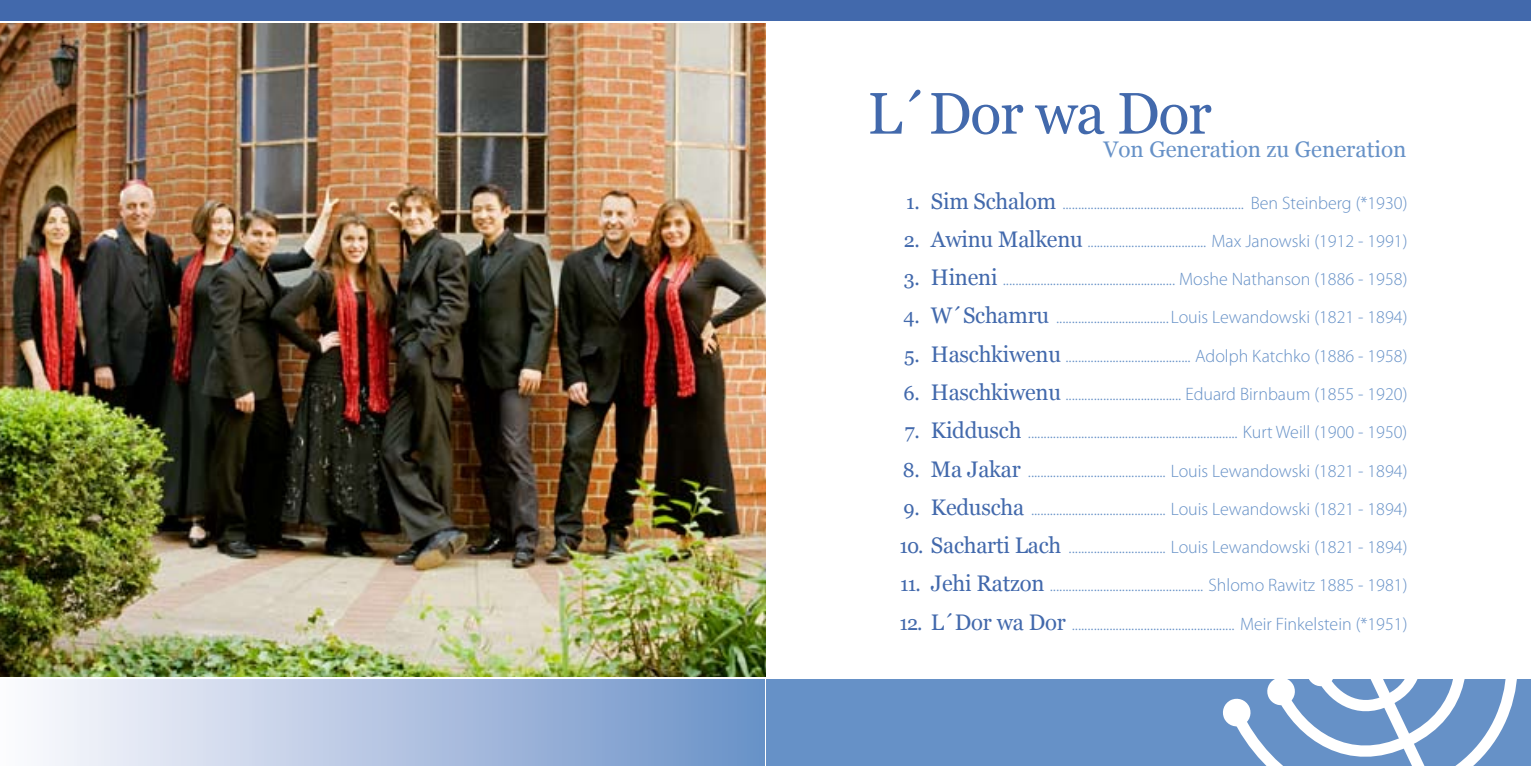
<style>
.page{position:relative;width:1531px;height:766px;background:#fff}
.page>*{position:absolute;margin:0;border:0;box-sizing:border-box;transform-origin:0 0}
.t1{font:58.5px "Georgia";letter-spacing:-.02em;color:#4269ac}
.t2{font:22.5px "Georgia";color:#6691c7}
.t3{font:300 18px "Myriad Pro";color:#6691c7}
.s1{font-family:"Georgia";font-weight:400;font-size:20.25px;color:#4269ac}
.s2{font-family:"Georgia";font-weight:400;font-size:22.5px;color:#4269ac}
</style>
<div class="page">
<div style="left:0;top:679px;width:764px;height:86px;background:linear-gradient(to right,#fffcfe,#6b91c8)"></div>
<div style="left:0;top:0;width:765px;height:21px;background:#4269ac"></div>
<div style="left:766px;top:679px;width:765px;height:86px;background:#6691c7"></div>
<svg style="left:1223px;top:679px;width:294px;height:86px"></svg>
<img style="left:0;top:24px;width:765px;height:652px">
<div style="left:735px;top:0;width:796px;height:21px;background:#4269ac"></div>
<h1 class="t1" style="left:867px;top:80px;width:346px">L´Dor wa Dor</h1>
<p class="t2" style="left:1103px;top:137px;width:305px">Von Generation zu Generation</p>
<p class="t3" style="left:906px;top:192px;width:503px"><span class="s1">1.</span> <span class="s2">Sim Schalom</span> .......................................................... Ben Steinberg (*1930)</p>
<p class="t3" style="left:903px;top:231px;width:505px"><span class="s1">2.</span> <span class="s2">Awinu Malkenu</span> ...................................... Max Janowski (1912 - 1991)</p>
<p class="t3" style="left:904px;top:269px;width:505px"><span class="s1">3.</span> <span class="s2">Hineni</span> ....................................................... Moshe Nathanson (1886 - 1958)</p>
<p class="t3" style="left:903px;top:307px;width:505px"><span class="s1">4.</span> <span class="s2">W´Schamru</span> .................................... Louis Lewandowski (1821 - 1894)</p>
<p class="t3" style="left:904px;top:345px;width:505px"><span class="s1">5.</span> <span class="s2">Haschkiwenu</span> ........................................ Adolph Katchko (1886 - 1958)</p>
<p class="t3" style="left:903px;top:384px;width:505px"><span class="s1">6.</span> <span class="s2">Haschkiwenu</span> ..................................... Eduard Birnbaum (1855 - 1920)</p>
<p class="t3" style="left:905px;top:422px;width:504px"><span class="s1">7.</span> <span class="s2">Kiddusch</span> ................................................................... Kurt Weill (1900 - 1950)</p>
<p class="t3" style="left:903px;top:460px;width:506px"><span class="s1">8.</span> <span class="s2">Ma Jakar</span> ............................................ Louis Lewandowski (1821 - 1894)</p>
<p class="t3" style="left:903px;top:498px;width:505px"><span class="s1">9.</span> <span class="s2">Keduscha</span> ........................................... Louis Lewandowski (1821 - 1894)</p>
<p class="t3" style="left:899px;top:537px;width:509px"><span class="s1">10.</span> <span class="s2">Sacharti Lach</span> ............................... Louis Lewandowski (1821 - 1894)</p>
<p class="t3" style="left:900px;top:575px;width:509px"><span class="s1">11.</span> <span class="s2">Jehi Ratzon</span> ................................................. Shlomo Rawitz 1885 - 1981)</p>
<p class="t3" style="left:899px;top:613px;width:509px"><span class="s1">12.</span> <span class="s2">L´Dor wa Dor</span> .................................................... Meir Finkelstein (*1951)</p>
</div>
